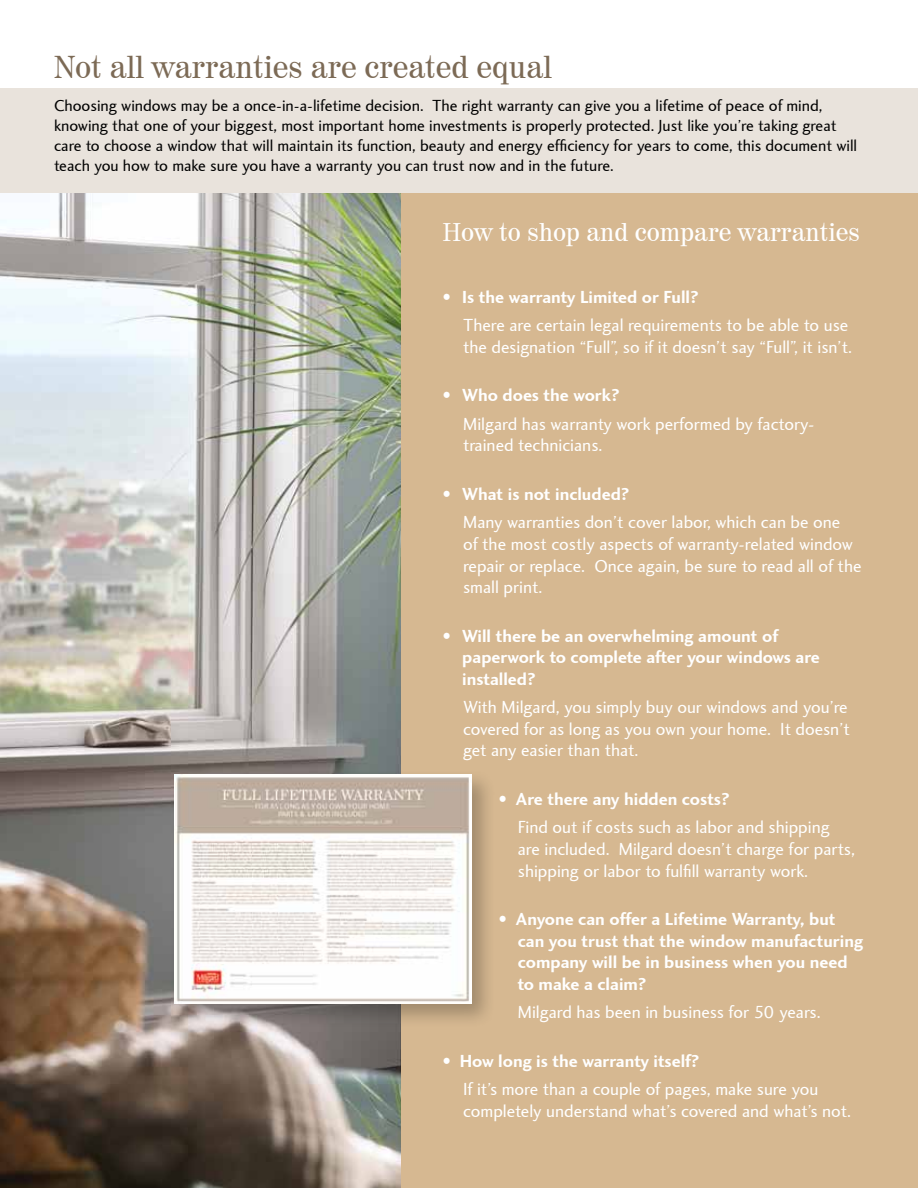
<style>
.page{position:relative;width:918px;height:1188px;background:#fff}
.page>*{position:absolute;margin:0;border:0;box-sizing:border-box;transform-origin:0 0}
.t1{font:31.5px "Century 725 BT";color:#7c6a55}
.t2{font:25.5px "Century 725 BT";color:#fff}
.t3{font:18px/21.6px "Charlotte Sans";color:#fff}
.t4{font:700 18px/21.6px "Charlotte Sans";color:#fff}
.t5{font:16.5px/19.8px "Charlotte Sans";color:#000}
</style>
<div class="page">
<img style="left:0;top:193px;width:402px;height:995px">
<div style="left:402px;top:190px;width:516px;height:998px;background:#d6b891"></div>
<div style="left:0;top:88px;width:917px;height:105px;background:#e9e3dc"></div>
<div style="left:169px;top:769px;width:327px;height:259px;background:#000;opacity:.25"></div>
<img style="left:175px;top:774px;width:297px;height:230px">
<h1 class="t1" style="left:54px;top:47px;width:500px">Not all warranties are created equal</h1>
<p class="t5" style="left:54px;top:96px;width:805px">Choosing windows may be a once-in-a-lifetime decision. The right warranty can give you a lifetime of peace of mind, knowing that one of your biggest, most important home investments is properly protected. Just like you’re taking great care to choose a window that will maintain its function, beauty and energy efficiency for years to come, this document will teach you how to make sure you have a warranty you can trust now and in the future.</p>
<h2 class="t2" style="left:443px;top:216px;width:419px">How to shop and compare warranties</h2>
<p class="t4" style="left:443px;top:286px;width:257px">• Is the warranty Limited or Full?</p>
<p class="t3" style="left:463px;top:315px;width:391px">There are certain legal requirements to be able to use the designation “Full”, so if it doesn’t say “Full”, it isn’t.</p>
<p class="t4" style="left:443px;top:385px;width:178px">• Who does the work?</p>
<p class="t3" style="left:463px;top:413px;width:353px">Milgard has warranty work performed by factory&shy;trained technicians.</p>
<p class="t4" style="left:443px;top:483px;width:188px">• What is not included?</p>
<p class="t3" style="left:463px;top:512px;width:400px">Many warranties don’t cover labor, which can be one<br>of the most costly aspects of warranty-related window repair or replace. Once again, be sure to read all of the small print.</p>
<p class="t4" style="left:462px;top:625px;width:359px;text-indent:-19px">• Will there be an overwhelming amount of paperwork to complete after your windows are installed?</p>
<p class="t3" style="left:463px;top:697px;width:388px">With Milgard, you simply buy our windows and you’re covered for as long as you own your home. It doesn’t get any easier than that.</p>
<p class="t4" style="left:499px;top:788px;width:232px">• Are there any hidden costs?</p>
<p class="t3" style="left:518px;top:817px;width:339px">Find out if costs such as labor and shipping are included. Milgard doesn’t charge for parts, shipping or labor to fulfill warranty work.</p>
<p class="t4" style="left:518px;top:908px;width:347px;text-indent:-19px">• Anyone can offer a Lifetime Warranty, but can you trust that the window manufacturing company will be in business when you need to make a claim?</p>
<p class="t3" style="left:518px;top:1002px;width:304px">Milgard has been in business for 50 years.</p>
<p class="t4" style="left:443px;top:1050px;width:258px">• How long is the warranty itself?</p>
<p class="t3" style="left:463px;top:1079px;width:389px">If it’s more than a couple of pages, make sure you completely understand what’s covered and what’s not.</p>
</div>
